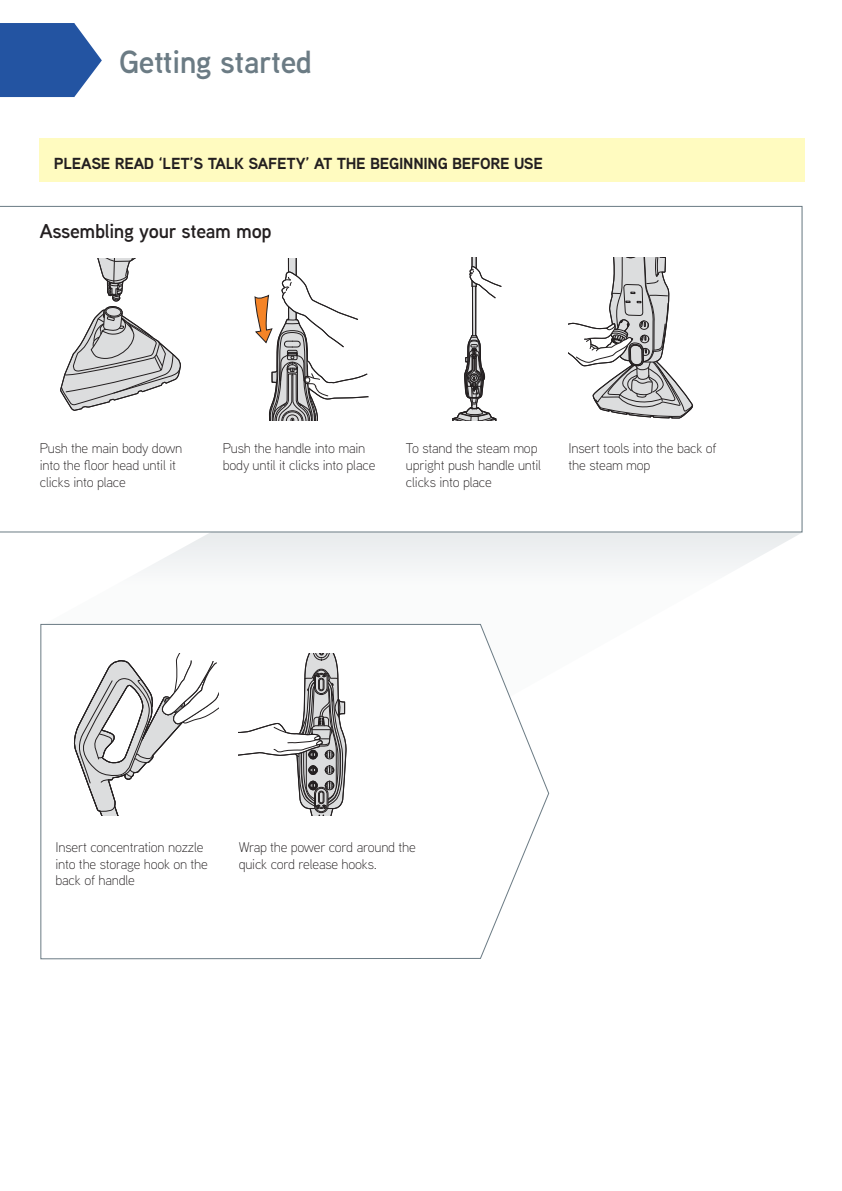
<style>
.page{position:relative;width:842px;height:1191px;background:#fff}
.page>*{position:absolute;margin:0;border:0;box-sizing:border-box;transform-origin:0 0}
.t1{font:600 32px "Vax Aaux Next";letter-spacing:-.015em;color:#6b7b84}
.t2{font:600 20px "Vax Aaux Next";letter-spacing:-.015em;color:#231f20}
.t3{font:700 16px "Vax Aaux Next";letter-spacing:-.015em;color:#231f20}
.t4{font:300 14px/16.8px "Vax Aaux Next";letter-spacing:-.015em;color:#231f20}
</style>
<div class="page">
<svg style="left:43px;top:532px;width:759px;height:39px"></svg>
<svg style="left:0;top:206px;width:802px;height:326px"></svg>
<svg style="left:60px;top:258px;width:122px;height:152px"></svg>
<div style="left:39px;top:138px;width:765px;height:44px;background:#fffbc0"></div>
<svg style="left:0;top:23px;width:102px;height:74px;background:#416bae"></svg>
<svg style="left:241px;top:258px;width:127px;height:163px"></svg>
<svg style="left:452px;top:257px;width:50px;height:163px"></svg>
<svg style="left:40px;top:623px;width:510px;height:337px"></svg>
<svg style="left:71px;top:653px;width:147px;height:162px"></svg>
<svg style="left:239px;top:653px;width:144px;height:163px"></svg>
<svg style="left:568px;top:257px;width:125px;height:163px"></svg>
<h1 class="t1" style="left:119px;top:39px;width:194px">Getting started</h1>
<p class="t3" style="left:54px;top:152px;width:491px">PLEASE READ ‘LET’S TALK SAFETY’ AT THE BEGINNING BEFORE USE</p>
<h2 class="t2" style="left:40px;top:217px;width:233px">Assembling your steam mop</h2>
<p class="t4" style="left:40px;top:439px;width:144px">Push the main body down into the floor head until it clicks into place</p>
<p class="t4" style="left:223px;top:439px;width:154px">Push the handle into main body until it clicks into place</p>
<p class="t4" style="left:406px;top:439px;width:137px">To stand the steam mop upright push handle until clicks into place</p>
<p class="t4" style="left:568px;top:439px;width:149px">Insert tools into the back of the steam mop</p>
<p class="t4" style="left:56px;top:838px;width:154px">Insert concentration nozzle into the storage hook on the back of handle</p>
<p class="t4" style="left:239px;top:838px;width:178px">Wrap the power cord around the quick cord release hooks.</p>
</div>
